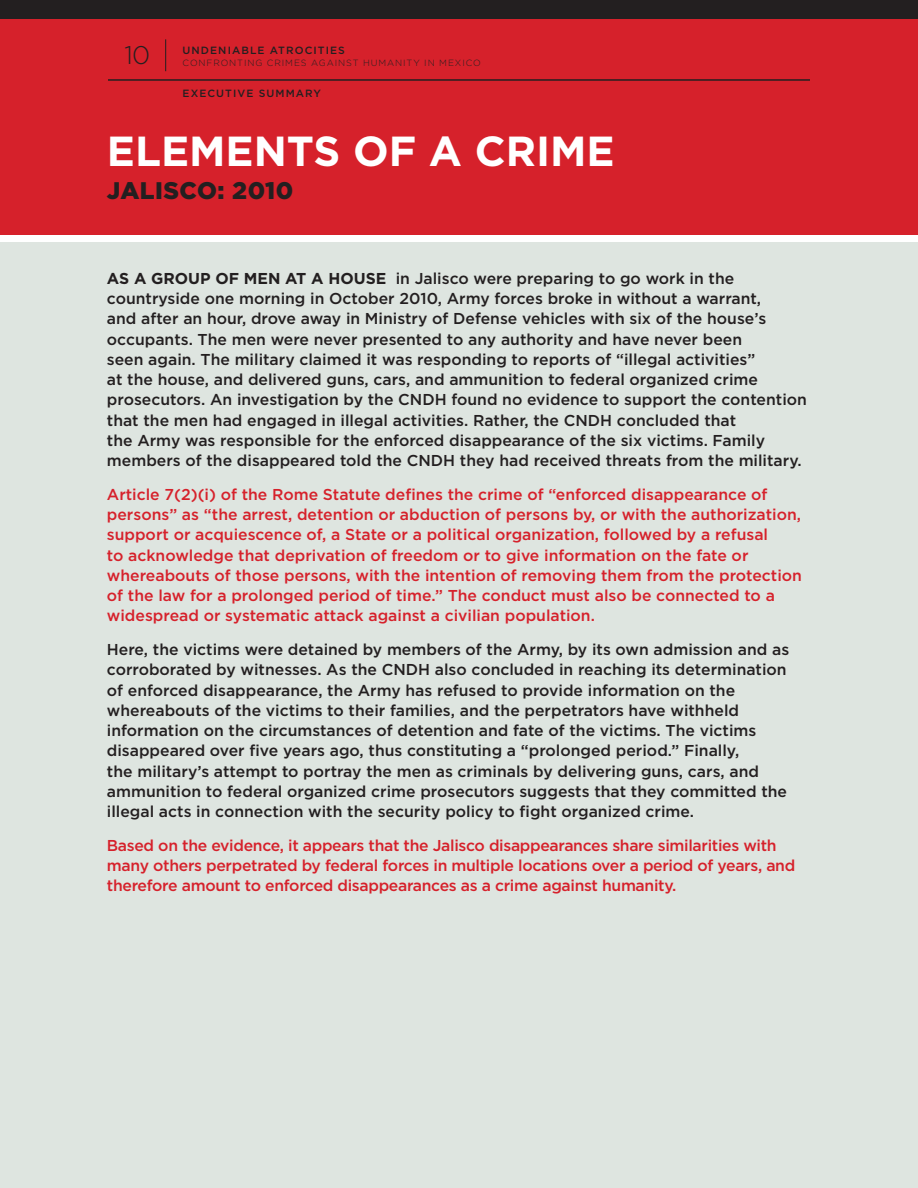
<style>
.page{position:relative;width:918px;height:1188px;background:#fff}
.page>*{position:absolute;margin:0;border:0;box-sizing:border-box;transform-origin:0 0}
.SB_header{font:700 42px "Gotham";color:#fff}
.t1{font:300 25.5px "Gotham";color:#231f20}
.SB_header-2{font:900 24px "Gotham";letter-spacing:.02em;color:#231f20}
.SB_Text_fullpage{font:500 15.75px/20.2px "Gotham";color:#231f20}
.SB_Text_fullpage-2{font:500 15.75px/20.2px "Gotham";color:#d6212b}
.SB_Text_fullpage-3{font:500 15.75px/20.2px "Gotham";letter-spacing:-.02em;color:#d6212b}
.t2{font:500 10.5px "Gotham";letter-spacing:.1em;color:#231f20}
.t3{font:300 9px "Gotham";letter-spacing:.1em;color:#231f20}
.s1{font-weight:700}
</style>
<div class="page">
<div style="left:0;top:0;width:918px;height:234px;background:#d6212b"></div>
<hr style="left:165px;top:39px;width:1px;height:32px;background:#231f20">
<hr style="left:108px;top:79px;width:702px;height:2px;background:#231f20">
<div style="left:0;top:0;width:918px;height:18px;background:#231f20"></div>
<div style="left:0;top:243px;width:918px;height:945px;background:#dee5e0"></div>
<p class="t1" style="left:124px;top:41px;width:27px">10</p>
<p class="t2" style="left:183px;top:44px;width:164px">UNDENIABLE ATROCITIES</p>
<p class="t3" style="left:183px;top:58px;width:300px">CONFRONTING CRIMES AGAINST HUMANITY IN MEXICO</p>
<p class="t2" style="left:183px;top:87px;width:140px">EXECUTIVE SUMMARY</p>
<p class="SB_header" style="left:107px;top:127px;width:509px">ELEMENTS OF A CRIME</p>
<p class="SB_header-2" style="left:107px;top:177px;width:188px">JALISCO: 2010</p>
<p class="SB_Text_fullpage" style="left:107px;top:268px;width:702px"><span class="s1">AS A GROUP OF MEN AT A HOUSE</span> in Jalisco were preparing to go work in the countryside one morning in October 2010, Army forces broke in without a warrant,<br>and after an hour, drove away in Ministry of Defense vehicles with six of the house’s occupants. The men were never presented to any authority and have never been<br>seen again. The military claimed it was responding to reports of “illegal activities”<br>at the house, and delivered guns, cars, and ammunition to federal organized crime prosecutors. An investigation by the CNDH found no evidence to support the contention that the men had engaged in illegal activities. Rather, the CNDH concluded that<br>the Army was responsible for the enforced disappearance of the six victims. Family members of the disappeared told the CNDH they had received threats from the military.</p>
<p class="SB_Text_fullpage-2" style="left:107px;top:484px;width:697px">Article 7(2)(i) of the Rome Statute defines the crime of “enforced disappearance of persons” as “the arrest, detention or abduction of persons by, or with the authorization, support or acquiescence of, a State or a political organization, followed by a refusal<br>to acknowledge that deprivation of freedom or to give information on the fate or whereabouts of those persons, with the intention of removing them from the protection of the law for a prolonged period of time.” The conduct must also be connected to a widespread or systematic attack against a civilian population.</p>
<p class="SB_Text_fullpage" style="left:107px;top:639px;width:684px">Here, the victims were detained by members of the Army, by its own admission and as corroborated by witnesses. As the CNDH also concluded in reaching its determination of enforced disappearance, the Army has refused to provide information on the whereabouts of the victims to their families, and the perpetrators have withheld information on the circumstances of detention and fate of the victims. The victims disappeared over five years ago, thus constituting a “prolonged period.” Finally,<br>the military’s attempt to portray the men as criminals by delivering guns, cars, and ammunition to federal organized crime prosecutors suggests that they committed the illegal acts in connection with the security policy to fight organized crime.</p>
<p class="SB_Text_fullpage-3" style="left:107px;top:835px;width:690px">Based on the evidence, it appears that the Jalisco disappearances share similarities with many others perpetrated by federal forces in multiple locations over a period of years, and therefore amount to enforced disappearances as a crime against humanity.</p>
</div>
